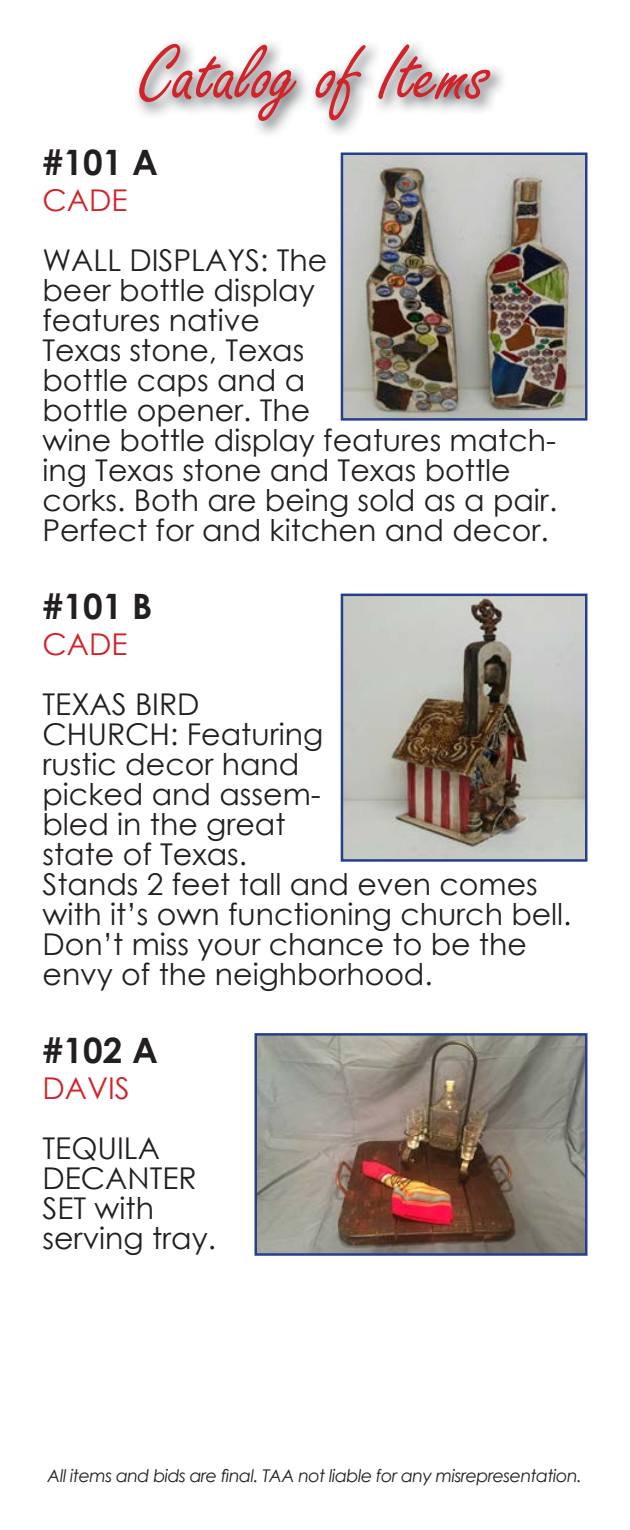
<style>
.page{position:relative;width:630px;height:1530px;background:#fff}
.page>*{position:absolute;margin:0;border:0;box-sizing:border-box;transform-origin:0 0}
.t1{font:85px "Freestyle Script";letter-spacing:-.01em;color:#d1232a}
.t2{font:700 35px "Century Gothic";color:#231f20}
.t3{font:30px/30px "Century Gothic";color:#231f20}
.t4{font:30px "Century Gothic";color:#d1232a}
.t5{font:italic 17.5px "Century Gothic";letter-spacing:-.03em;color:#231f20}
</style>
<div class="page">
<img style="left:344px;top:155px;width:241px;height:263px">
<div style="left:341px;top:152px;width:247px;height:269px;border:2px solid #253f8e"></div>
<img style="left:344px;top:597px;width:241px;height:262px">
<div style="left:341px;top:594px;width:247px;height:268px;border:2px solid #253f8e"></div>
<img style="left:258px;top:1036px;width:327px;height:217px">
<div style="left:255px;top:1033px;width:333px;height:223px;border:2px solid #253f8e"></div>
<h1 class="t1" style="left:140px;top:28px;width:352px">Catalog of Items</h1>
<p class="t2" style="left:42px;top:135px;width:117px">#101 A</p>
<p class="t4" style="left:42px;top:179px;width:86px">CADE</p>
<p class="t3" style="left:42px;top:244px;width:516px">WALL DISPLAYS: The<br>beer bottle display<br>features native<br>Texas stone, Texas<br>bottle caps and a<br>bottle opener. The<br>wine bottle display features match&shy;ing Texas stone and Texas bottle corks. Both are being sold as a pair.<br>Perfect for and kitchen and decor.</p>
<p class="t2" style="left:42px;top:579px;width:111px">#101 B</p>
<p class="t4" style="left:42px;top:623px;width:86px">CADE</p>
<p class="t3" style="left:42px;top:688px;width:531px">TEXAS BIRD<br>CHURCH: Featuring<br>rustic decor hand<br>picked and assem-<br>bled in the great<br>state of Texas.<br>Stands 2 feet tall and even comes with it’s own functioning church bell.<br>Don’t miss your chance to be the envy of the neighborhood.</p>
<p class="t2" style="left:42px;top:1023px;width:117px">#102 A</p>
<p class="t4" style="left:42px;top:1067px;width:89px">DAVIS</p>
<p class="t3" style="left:42px;top:1132px;width:175px">TEQUILA<br>DECANTER<br>SET with serving tray.</p>
<p class="t5" style="left:48px;top:1463px;width:536px">All items and bids are final. TAA not liable for any misrepresentation.</p>
</div>
